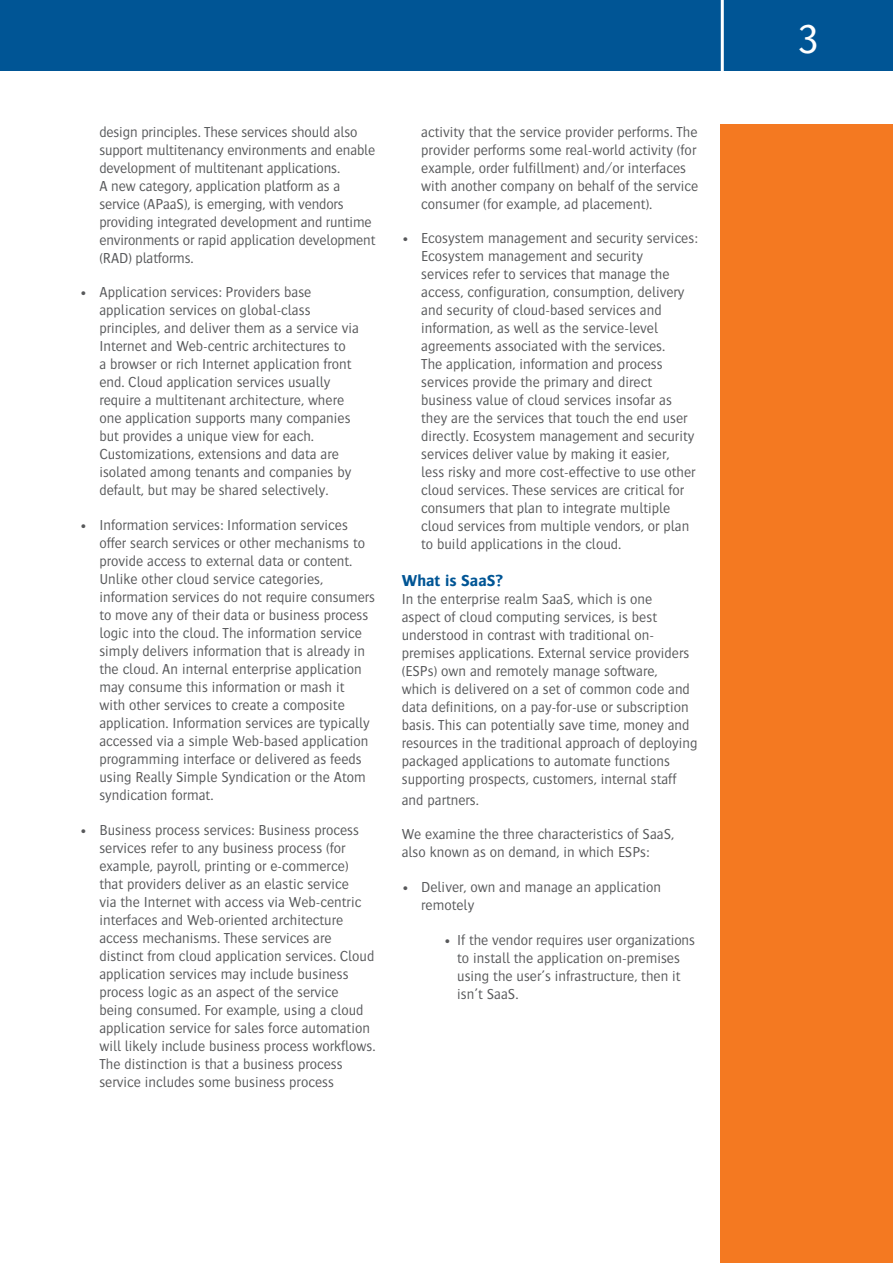
<style>
.page{position:relative;width:893px;height:1263px;background:#fff}
.page>*{position:absolute;margin:0;border:0;box-sizing:border-box;transform-origin:0 0}
.page_numbers{font:300 42px "Bosis";color:#fff}
.subhead_large{font:700 16.5px "Bosis";color:#005595}
.bullet{font:300 15px/18px "Bosis";color:#57585a}
.body_text{font:300 15px/18px "Bosis";color:#57585a}
.bullet_2{font:300 15px/18px "Bosis";color:#57585a}
</style>
<div class="page">
<div style="left:720px;top:124px;width:173px;height:1139px;background:#f47921"></div>
<div style="left:0;top:0;width:893px;height:70px;background:#005595"></div>
<hr style="left:721px;top:0;width:3px;height:79px;background:#fff">
<p class="bullet" style="left:99px;top:122px;width:278px">design principles. These services should also support multitenancy environments and enable development of multitenant applications.<br>A new category, application platform as a service (APaaS), is emerging, with vendors providing integrated development and runtime environments or rapid application development (RAD) platforms.</p>
<p class="bullet" style="left:99px;top:283px;width:261px;text-indent:-20px">• Application services: Providers base application services on global-class principles, and deliver them as a service via Internet and Web-centric architectures to<br>a browser or rich Internet application front end. Cloud application services usually require a multitenant architecture, where one application supports many companies but provides a unique view for each.<br>Customizations, extensions and data are isolated among tenants and companies by default, but may be shared selectively.</p>
<p class="bullet" style="left:99px;top:516px;width:277px;text-indent:-20px">• Information services: Information services offer search services or other mechanisms to provide access to external data or content.<br>Unlike other cloud service categories, information services do not require consumers to move any of their data or business process logic into the cloud. The information service simply delivers information that is already in the cloud. An internal enterprise application may consume this information or mash it<br>with other services to create a composite application. Information services are typically accessed via a simple Web-based application programming interface or delivered as feeds using Really Simple Syndication or the Atom syndication format.</p>
<p class="bullet" style="left:99px;top:821px;width:278px;text-indent:-20px">• Business process services: Business process services refer to any business process (for example, payroll, printing or e-commerce) that providers deliver as an elastic service<br>via the Internet with access via Web-centric interfaces and Web-oriented architecture access mechanisms. These services are distinct from cloud application services. Cloud application services may include business process logic as an aspect of the service being consumed. For example, using a cloud application service for sales force automation will likely include business process workflows.<br>The distinction is that a business process service includes some business process</p>
<p class="bullet" style="left:421px;top:122px;width:279px">activity that the service provider performs. The provider performs some real-world activity (for example, order fulfillment) and/or interfaces with another company on behalf of the service consumer (for example, ad placement).</p>
<p class="bullet" style="left:421px;top:229px;width:278px;text-indent:-20px">• Ecosystem management and security services:<br>Ecosystem management and security<br>services refer to services that manage the access, configuration, consumption, delivery and security of cloud-based services and information, as well as the service-level agreements associated with the services.<br>The application, information and process services provide the primary and direct business value of cloud services insofar as they are the services that touch the end user directly. Ecosystem management and security services deliver value by making it easier,<br>less risky and more cost-effective to use other cloud services. These services are critical for consumers that plan to integrate multiple cloud services from multiple vendors, or plan to build applications in the cloud.</p>
<p class="subhead_large" style="left:402px;top:571px;width:103px">What is SaaS?</p>
<p class="body_text" style="left:402px;top:589px;width:297px">In the enterprise realm SaaS, which is one<br>aspect of cloud computing services, is best understood in contrast with traditional on&shy;premises applications. External service providers (ESPs) own and remotely manage software,<br>which is delivered on a set of common code and data definitions, on a pay-for-use or subscription basis. This can potentially save time, money and resources in the traditional approach of deploying packaged applications to automate functions supporting prospects, customers, internal staff</p>
<p class="body_text" style="left:402px;top:790px;width:79px">and partners.</p>
<p class="body_text" style="left:402px;top:825px;width:274px">We examine the three characteristics of SaaS, also known as on demand, in which ESPs:</p>
<p class="bullet" style="left:421px;top:878px;width:241px;text-indent:-20px">• Deliver, own and manage an application remotely</p>
<p class="bullet_2" style="left:457px;top:931px;width:239px;text-indent:-14px">• If the vendor requires user organizations to install the application on-premises using the user’s infrastructure, then it isn’t SaaS.</p>
<p class="page_numbers" style="left:797px;top:16px;width:23px">3</p>
</div>
